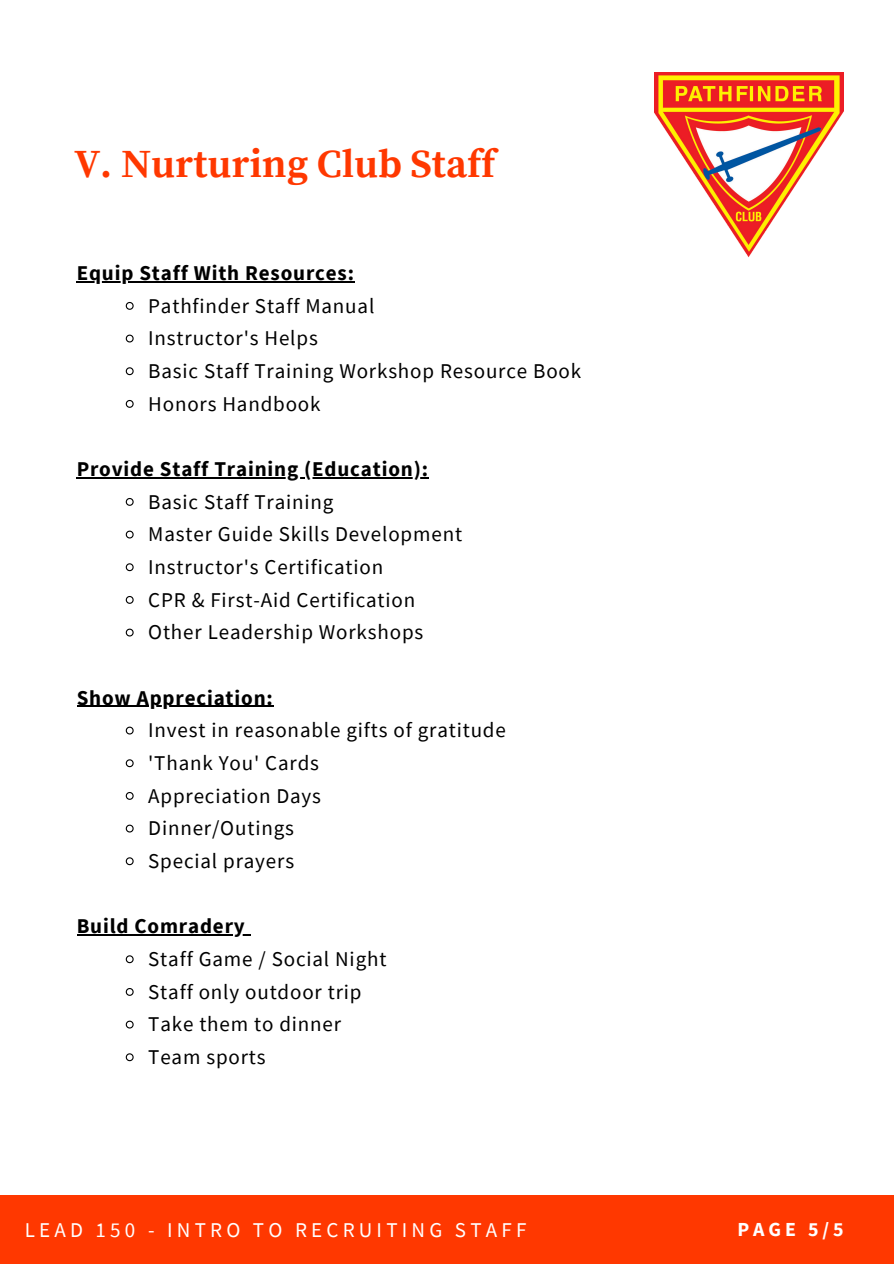
<style>
.page{position:relative;width:894px;height:1264px;background:#fff}
.page>*{position:absolute;margin:0;border:0;box-sizing:border-box;transform-origin:0 0}
.t1{font:700 39.75px "Source Serif Pro";color:#ff3800}
.t2{font:21px/32.7px "Source Sans Pro";letter-spacing:.04em;color:#000}
.t3{font:700 21px "Source Sans Pro";letter-spacing:.04em;color:#000}
.t4{font:21px "Source Sans Pro";letter-spacing:.2em;color:#fff}
.t5{font:700 19.8px "Source Sans Pro";color:#fff}
</style>
<div class="page">
<div style="left:0;top:1195px;width:893px;height:68px;background:#ff3800"></div>
<img style="left:654px;top:72px;width:189px;height:186px">
<svg style="left:125px;top:301px;width:9px;height:9px"></svg>
<svg style="left:125px;top:334px;width:9px;height:9px"></svg>
<svg style="left:125px;top:367px;width:9px;height:9px"></svg>
<svg style="left:125px;top:400px;width:9px;height:8px"></svg>
<svg style="left:125px;top:498px;width:9px;height:8px"></svg>
<svg style="left:125px;top:530px;width:9px;height:9px"></svg>
<svg style="left:125px;top:563px;width:9px;height:9px"></svg>
<svg style="left:125px;top:596px;width:9px;height:8px"></svg>
<svg style="left:125px;top:628px;width:9px;height:9px"></svg>
<svg style="left:125px;top:726px;width:9px;height:9px"></svg>
<svg style="left:125px;top:759px;width:9px;height:9px"></svg>
<svg style="left:125px;top:792px;width:9px;height:8px"></svg>
<svg style="left:125px;top:824px;width:9px;height:9px"></svg>
<svg style="left:125px;top:857px;width:9px;height:9px"></svg>
<svg style="left:125px;top:955px;width:9px;height:9px"></svg>
<svg style="left:125px;top:988px;width:9px;height:8px"></svg>
<svg style="left:125px;top:1020px;width:9px;height:9px"></svg>
<svg style="left:125px;top:1053px;width:9px;height:9px"></svg>
<hr style="left:77px;top:281px;width:278px;height:1px;background:#000">
<hr style="left:77px;top:477px;width:352px;height:1px;background:#000">
<hr style="left:77px;top:705px;width:196px;height:2px;background:#000">
<hr style="left:77px;top:934px;width:168px;height:1px;background:#000">
<h1 class="t1" style="left:74px;top:141px;width:422px">V. Nurturing Club Staff</h1>
<p class="t3" style="left:77px;top:259px;width:279px">Equip Staff With Resources:</p>
<p class="t2" style="left:148px;top:289px;width:434px">Pathfinder Staff Manual<br>Instructor's Helps<br>Basic Staff Training Workshop Resource Book<br>Honors Handbook</p>
<p class="t3" style="left:77px;top:455px;width:353px">Provide Staff Training (Education):</p>
<p class="t2" style="left:148px;top:485px;width:315px">Basic Staff Training<br>Master Guide Skills Development<br>Instructor's Certification<br>CPR &amp; First-Aid Certification<br>Other Leadership Workshops</p>
<p class="t3" style="left:77px;top:684px;width:197px">Show Appreciation:</p>
<p class="t2" style="left:148px;top:713px;width:359px">Invest in reasonable gifts of gratitude 'Thank You' Cards<br>Appreciation Days<br>Dinner/Outings<br>Special prayers</p>
<p class="t3" style="left:77px;top:912px;width:169px">Build Comradery</p>
<p class="t2" style="left:148px;top:942px;width:240px">Staff Game / Social Night<br>Staff only outdoor trip<br>Take them to dinner<br>Team sports</p>
<p class="t4" style="left:25px;top:1215px;width:503px">LEAD 150 - INTRO TO RECRUITING STAFF</p>
<p class="t5" style="left:737px;top:1216px;width:108px">PAGE 5/5</p>
</div>
